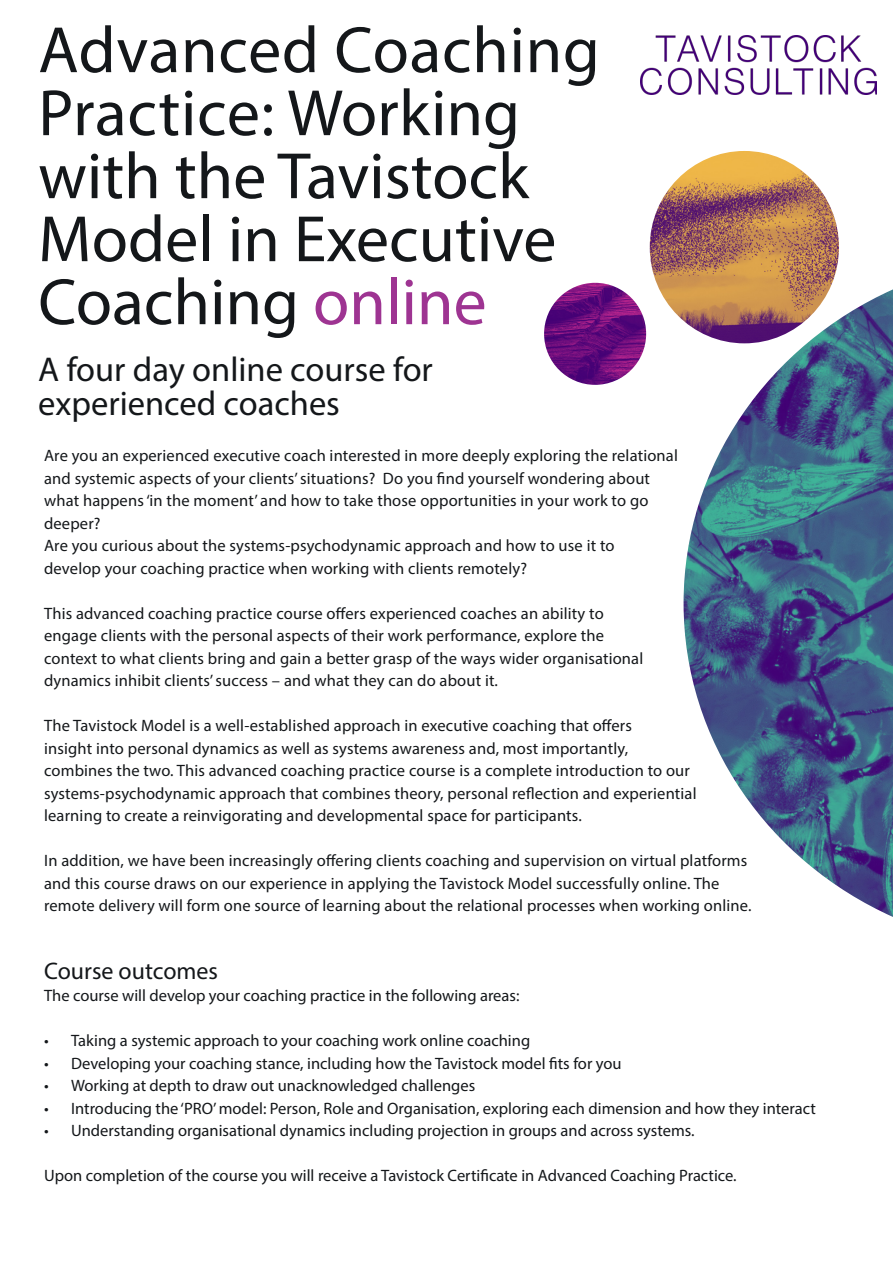
<style>
.page{position:relative;width:893px;height:1263px;background:#fff}
.page>*{position:absolute;margin:0;border:0;box-sizing:border-box;transform-origin:0 0}
.t1{font:66px/63px "Myriad Pro";color:#14171a}
.t2{font:34.5px/34.5px "Myriad Pro";color:#14171a}
.t3{font:24px "Myriad Pro";color:#14171a}
.t4{font:16.5px/22.5px "Myriad Pro";letter-spacing:.01em;color:#14171a}
.s1{color:#9e3492}
</style>
<div class="page">
<img style="left:684px;top:289px;width:209px;height:628px">
<img style="left:650px;top:151px;width:189px;height:192px">
<img style="left:544px;top:283px;width:102px;height:102px;border-radius:51px">
<img style="left:641px;top:36px;width:235px;height:59px">
<p class="t1" style="left:38px;top:17px;width:563px">Advanced Coaching<br>Practice: Working with the Tavistock<br>Model in Executive<br>Coaching <span class="s1">online</span></p>
<p class="t2" style="left:38px;top:351px;width:396px">A four day online course for experienced coaches</p>
<p class="t4" style="left:44px;top:444px;width:635px">Are you an experienced executive coach interested in more deeply exploring the relational and systemic aspects of your clients’ situations? Do you find yourself wondering about what happens ‘in the moment’ and how to take those opportunities in your work to go deeper?</p>
<p class="t4" style="left:44px;top:534px;width:572px">Are you curious about the systems-psychodynamic approach and how to use it to develop your coaching practice when working with clients remotely?</p>
<p class="t4" style="left:44px;top:601px;width:601px">This advanced coaching practice course offers experienced coaches an ability to engage clients with the personal aspects of their work performance, explore the context to what clients bring and gain a better grasp of the ways wider organisational dynamics inhibit clients’ success – and what they can do about it.</p>
<p class="t4" style="left:44px;top:714px;width:654px">The Tavistock Model is a well-established approach in executive coaching that offers<br>insight into personal dynamics as well as systems awareness and, most importantly, combines the two. This advanced coaching practice course is a complete introduction to our systems-psychodynamic approach that combines theory, personal reflection and experiential learning to create a reinvigorating and developmental space for participants.</p>
<p class="t4" style="left:44px;top:849px;width:709px">In addition, we have been increasingly offering clients coaching and supervision on virtual platforms and this course draws on our experience in applying the Tavistock Model successfully online. The remote delivery will form one source of learning about the relational processes when working online.</p>
<p class="t3" style="left:44px;top:956px;width:176px">Course outcomes</p>
<p class="t4" style="left:44px;top:984px;width:477px">The course will develop your coaching practice in the following areas:</p>
<p class="t4" style="left:44px;top:1029px;width:488px">• Taking a systemic approach to your coaching work online coaching</p>
<p class="t4" style="left:44px;top:1051px;width:579px">• Developing your coaching stance, including how the Tavistock model fits for you</p>
<p class="t4" style="left:44px;top:1074px;width:433px">• Working at depth to draw out unacknowledged challenges</p>
<p class="t4" style="left:44px;top:1096px;width:773px">• Introducing the ‘PRO’ model: Person, Role and Organisation, exploring each dimension and how they interact</p>
<p class="t4" style="left:44px;top:1119px;width:652px">• Understanding organisational dynamics including projection in groups and across systems.</p>
<p class="t4" style="left:44px;top:1164px;width:694px">Upon completion of the course you will receive a Tavistock Certificate in Advanced Coaching Practice.</p>
</div>
